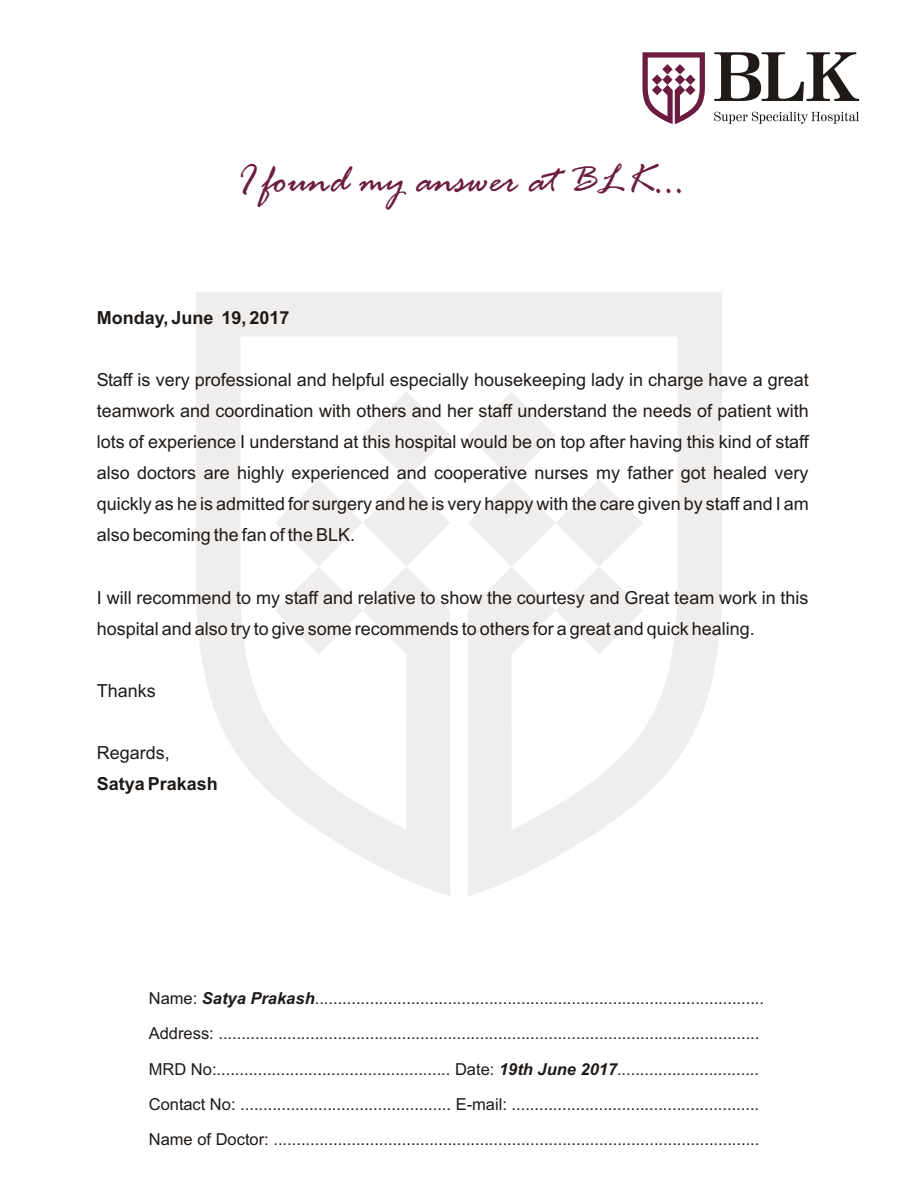
<style>
.page{position:relative;width:918px;height:1188px;background:#fff}
.page>*{position:absolute;margin:0;border:0;box-sizing:border-box;transform-origin:0 0}
.t1{font:italic 42px "Rage";color:#6b1c40}
.t2{font:18px/31px "Arial";color:#1f1a17;text-align:justify}
.t3{font:700 18px "Arial";color:#1f1a17}
.t4{font:16.5px/35.2px "Arial";color:#1f1a17}
.s1{font-weight:700;font-style:italic}
.s2{font-style:italic}
</style>
<div class="page">
<svg style="left:642px;top:52px;width:63px;height:72px"></svg>
<svg style="left:714px;top:52px;width:145px;height:49px"></svg>
<svg style="left:714px;top:112px;width:145px;height:12px"></svg>
<svg style="left:196px;top:292px;width:526px;height:604px"></svg>
<h1 class="t1" style="left:237px;top:166px;width:450px">I found my answer at BLK…</h1>
<p class="t3" style="left:97px;top:311px;width:194px">Monday, June 19, 2017</p>
<p class="t2" style="left:97px;top:366px;width:713px">Staff is very professional and helpful especially housekeeping lady in charge have a great teamwork and coordination with others and her staff understand the needs of patient with lots of experience I understand at this hospital would be on top after having this kind of staff also doctors are highly experienced and cooperative nurses my father got healed very quickly as he is admitted for surgery and he is very happy with the care given by staff and I am also becoming the fan of the BLK.</p>
<p class="t2" style="left:97px;top:583px;width:713px">I will recommend to my staff and relative to show the courtesy and Great team work in this hospital and also try to give some recommends to others for a great and quick healing.</p>
<p class="t2" style="left:97px;top:677px;width:61px">Thanks</p>
<p class="t2" style="left:97px;top:739px;width:75px">Regards,</p>
<p class="t3" style="left:97px;top:777px;width:123px">Satya Prakash</p>
<p class="t4" style="left:149px;top:982px;width:617px">Name: <span class="s1">Satya Prakash</span>..................................................................................................<br>Address: ......................................................................................................................<br>MRD No:................................................... Date: <span class="s1">19th June 2017</span><span class="s2">...............................<br></span>Contact No: .............................................. E-mail: ......................................................<br>Name of Doctor: ..........................................................................................................</p>
</div>
